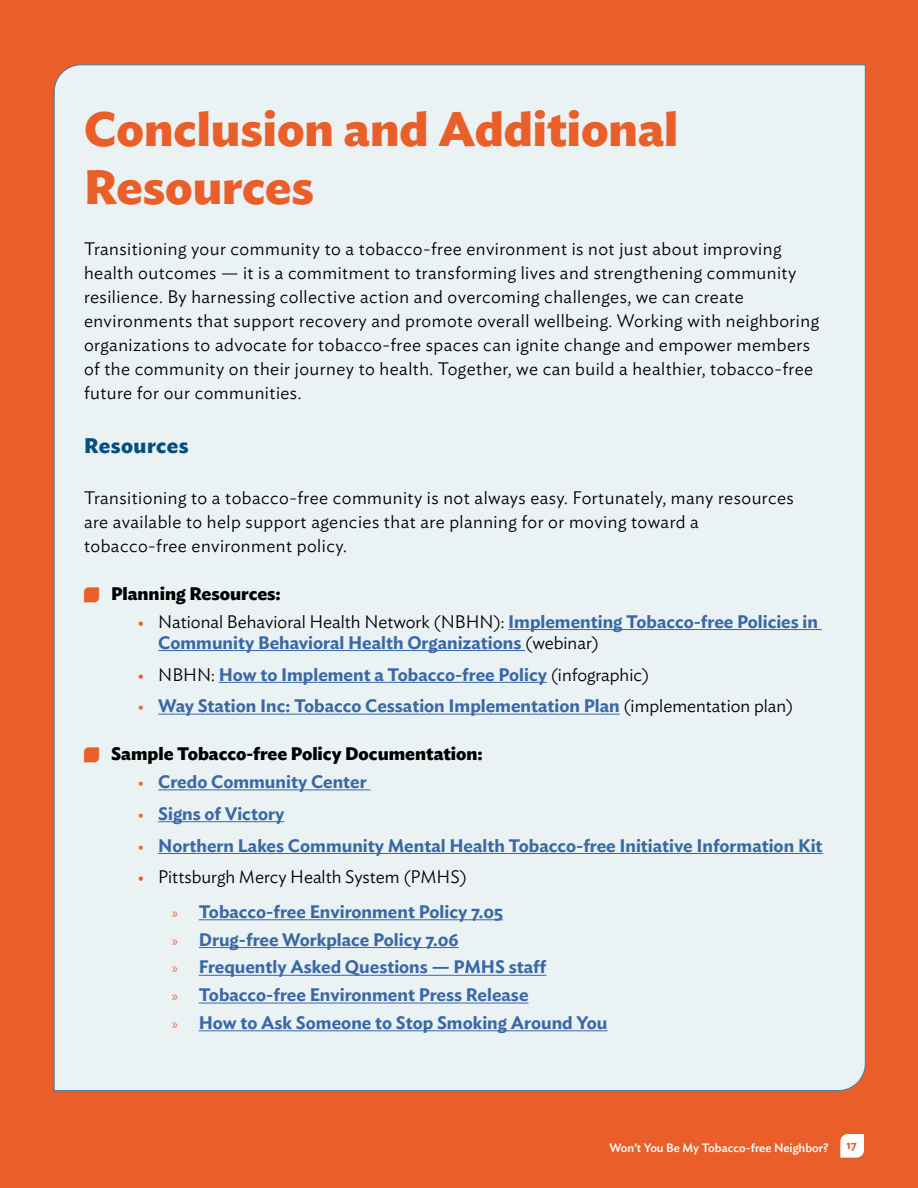
<style>
.page{position:relative;width:918px;height:1188px;background:#ea5e29}
.page>*{position:absolute;margin:0;border:0;box-sizing:border-box;transform-origin:0 0}
.t1{font:700 48px/57.6px "Ideal Sans";color:#ea5e29}
.t2{font:700 21px "Ideal Sans";letter-spacing:.025em;color:#064f80}
.t3{font:300 18px/24px "Ideal Sans";letter-spacing:.025em;color:#000}
.t4{font:600 18px/27.8px "Ideal Sans";color:#3a68a5}
.t5{font:300 18px/34.5px "Ideal Sans";color:#000}
.t6{font:700 18px "Ideal Sans";color:#000}
.t7{font:500 12px "Ideal Sans";color:#fff}
.t8{font:600 12px "Ideal Sans";color:#ea5e29}
.s1{font-weight:700;font-size:12px;color:#ea5e29}
.s2{font-weight:300;color:#000}
.s3{font-weight:700;font-size:12px;color:#ec6e3e}
.s4{font-family:"Myriad Pro";font-weight:400;font-size:15px;color:#ec6e3e}
.s5{font-weight:600;color:#3a68a5}
</style>
<div class="page">
<div style="left:54px;top:64px;width:812px;height:1027px;background:#eaf2f4"></div>
<hr style="left:508px;top:629px;width:314px;height:1px;background:#3a68a5">
<hr style="left:158px;top:650px;width:367px;height:1px;background:#3a68a5">
<hr style="left:219px;top:682px;width:328px;height:1px;background:#3a68a5">
<hr style="left:158px;top:714px;width:462px;height:1px;background:#3a68a5">
<hr style="left:158px;top:789px;width:213px;height:1px;background:#3a68a5">
<hr style="left:158px;top:821px;width:126px;height:1px;background:#3a68a5">
<hr style="left:158px;top:853px;width:665px;height:1px;background:#3a68a5">
<hr style="left:199px;top:919px;width:304px;height:1px;background:#3a68a5">
<hr style="left:199px;top:947px;width:260px;height:1px;background:#3a68a5">
<hr style="left:199px;top:975px;width:347px;height:1px;background:#3a68a5">
<hr style="left:199px;top:1003px;width:330px;height:1px;background:#3a68a5">
<hr style="left:199px;top:1030px;width:409px;height:1px;background:#3a68a5">
<svg style="left:840px;top:1134px;width:24px;height:24px"></svg>
<svg style="left:84px;top:587px;width:15px;height:15px"></svg>
<svg style="left:84px;top:747px;width:15px;height:16px"></svg>
<h1 class="t1" style="left:84px;top:97px;width:596px">Conclusion and Additional<br>Resources</h1>
<p class="t3" style="left:84px;top:235px;width:737px">Transitioning your community to a tobacco-free environment is not just about improving health outcomes — it is a commitment to transforming lives and strengthening community resilience. By harnessing collective action and overcoming challenges, we can create environments that support recovery and promote overall wellbeing. Working with neighboring organizations to advocate for tobacco-free spaces can ignite change and empower members of the community on their journey to health. Together, we can build a healthier, tobacco-free future for our communities.</p>
<p class="t2" style="left:84px;top:429px;width:106px">Resources</p>
<p class="t3" style="left:84px;top:484px;width:711px">Transitioning to a tobacco-free community is not always easy. Fortunately, many resources are available to help support agencies that are planning for or moving toward a tobacco-free environment policy.</p>
<p class="t6" style="left:111px;top:579px;width:171px">Planning Resources:</p>
<p class="t4" style="left:158px;top:610px;width:661px;line-height:21px;text-indent:-20px"><span class="s1">•</span> <span class="s2">National Behavioral Health Network (NBHN):</span> Implementing Tobacco-free Policies in<br>Community Behavioral Health Organizations <span class="s2">(webinar)</span></p>
<p class="t4" style="left:138px;top:659px;width:513px"><span class="s1">•</span> <span class="s2">NBHN:</span> How to Implement a Tobacco-free Policy <span class="s2">(infographic)</span></p>
<p class="t4" style="left:138px;top:691px;width:657px"><span class="s3">•</span> Way Station Inc: Tobacco Cessation Implementation Plan <span class="s2">(implementation plan)</span></p>
<p class="t6" style="left:111px;top:740px;width:373px">Sample Tobacco-free Policy Documentation:</p>
<p class="t4" style="left:138px;top:767px;width:230px"><span class="s3">•</span> Credo Community Center</p>
<p class="t4" style="left:138px;top:798px;width:148px"><span class="s3">•</span> Signs of Victory</p>
<p class="t4" style="left:138px;top:830px;width:686px"><span class="s3">•</span> Northern Lakes Community Mental Health Tobacco-free Initiative Information Kit</p>
<p class="t5" style="left:172px;top:858px;width:333px;text-indent:-34px"><span class="s1">•</span> Pittsburgh Mercy Health System (PMHS)<br><span class="s4">»</span> <span class="s5">Tobacco-free Environment Policy 7.05</span></p>
<p class="t4" style="left:172px;top:924px;width:437px"><span class="s4">»</span> Drug-free Workplace Policy 7.06<br><span class="s4">»</span> Frequently Asked Questions — PMHS staff<br><span class="s4">»</span> Tobacco-free Environment Press Release<br><span class="s4">»</span> How to Ask Someone to Stop Smoking Around You</p>
<p class="t7" style="left:610px;top:1139px;width:221px">Won’t You Be My Tobacco-free Neighbor?</p>
<p class="t8" style="left:846px;top:1136px;width:12px">17</p>
</div>
